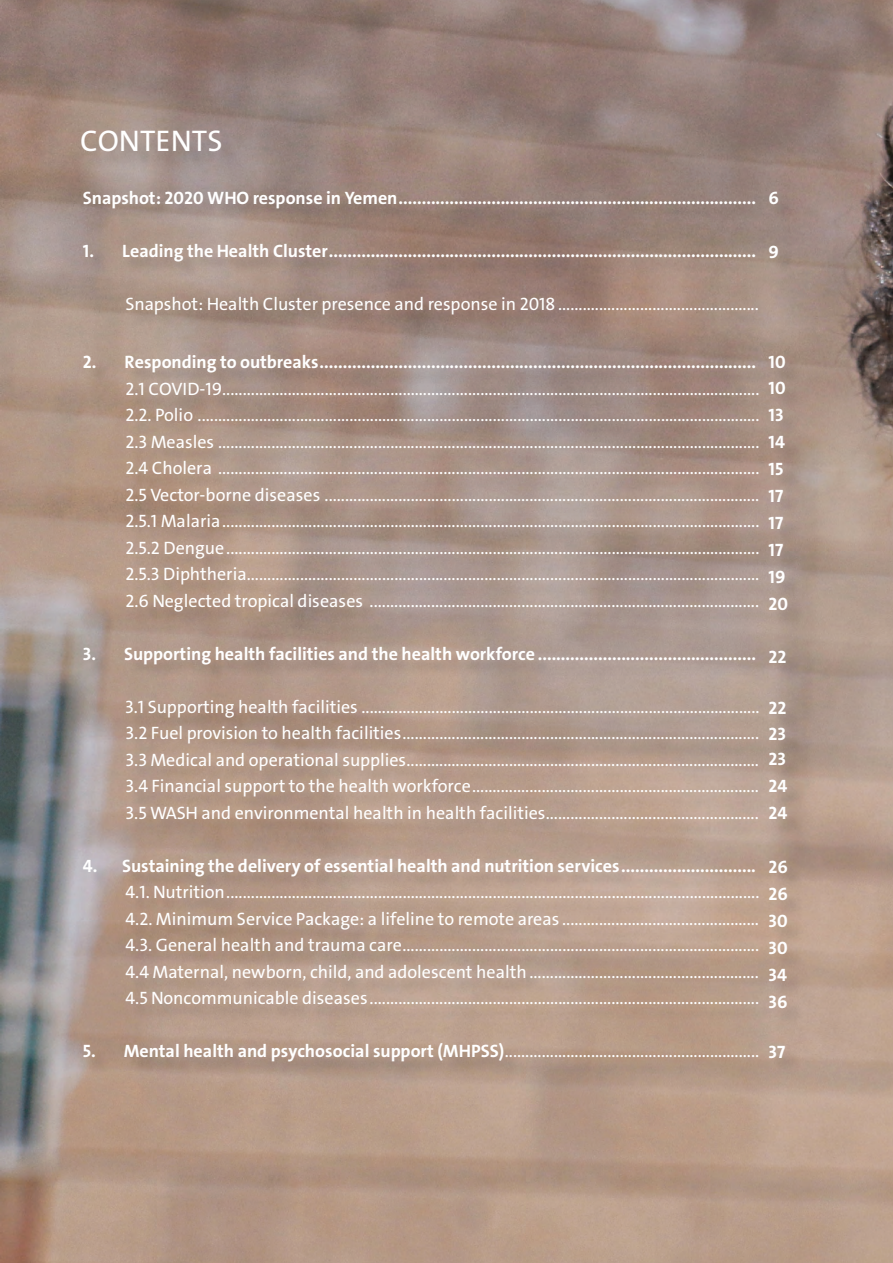
<style>
.page{position:relative;width:893px;height:1263px;background:#fff}
.page>*{position:absolute;margin:0;border:0;box-sizing:border-box;transform-origin:0 0}
.t1{font:30px "Bahij The Sans Arabic";color:#fff}
.t2{font:18px/26.5px "Bahij The Sans Arabic";color:#fff;text-align:justify}
.t3{font:700 18px/26.8px "Bahij The Sans Arabic";color:#fff;text-align:justify}
.s1{font-weight:700}
</style>
<div class="page">
<img style="left:0;top:0;width:893px;height:1263px">
<div style="left:84px;top:133px;width:155px;height:37px;background:#231f20;opacity:.2"></div>
<div style="left:86px;top:193px;width:690px;height:887px;background:#231f20;opacity:.2"></div>
<div style="left:772px;top:194px;width:34px;height:882px;background:#231f20;opacity:.2"></div>
<h1 class="t1" style="left:80px;top:117px;width:144px">CONTENTS</h1>
<p class="t3" style="left:83px;top:184px;width:675px">Snapshot: 2020 WHO response in Yemen.............................................................................</p>
<p class="t3" style="left:83px;top:237px;width:675px">1. Leading the Health Cluster............................................................................................</p>
<p class="t2" style="left:125px;top:291px;width:635px">Snapshot: Health Cluster presence and response in 2018 .................................................</p>
<p class="t3" style="left:769px;top:184px;width:12px">6</p>
<p class="t3" style="left:769px;top:238px;width:12px">9</p>
<p class="t3" style="left:83px;top:349px;width:675px">2. Responding to outbreaks..............................................................................................</p>
<p class="t2" style="left:125px;top:376px;width:636px">2.1 COVID-19...................................................................................................................................<br>2.2. Polio .........................................................................................................................................<br>2.3 Measles ....................................................................................................................................<br>2.4 Cholera ....................................................................................................................................<br>2.5 Vector-borne diseases ..........................................................................................................<br>2.5.1 Malaria...................................................................................................................................<br>2.5.2 Dengue..................................................................................................................................<br>2.5.3 Diphtheria.............................................................................................................................<br>2.6 Neglected tropical diseases ...............................................................................................</p>
<p class="t3" style="left:83px;top:640px;width:675px">3. Supporting health facilities and the health workforce ...............................................</p>
<p class="t2" style="left:125px;top:694px;width:636px">3.1 Supporting health facilities .................................................................................................<br>3.2 Fuel provision to health facilities.......................................................................................<br>3.3 Medical and operational supplies......................................................................................<br>3.4 Financial support to the health workforce......................................................................<br>3.5 WASH and environmental health in health facilities....................................................</p>
<p class="t3" style="left:83px;top:852px;width:674px">4. Sustaining the delivery of essential health and nutrition services.............................</p>
<p class="t2" style="left:125px;top:879px;width:635px">4.1. Nutrition..................................................................................................................................<br>4.2. Minimum Service Package: a lifeline to remote areas ................................................<br>4.3. General health and trauma care.......................................................................................<br>4.4 Maternal, newborn, child, and adolescent health ........................................................<br>4.5 Noncommunicable diseases...............................................................................................</p>
<p class="t2" style="left:83px;top:1038px;width:678px"><span class="s1">5. Mental health and psychosocial support (MHPSS)</span>..............................................................</p>
<p class="t3" style="left:769px;top:349px;width:21px;text-align:left">10<br>10<br>13<br>14<br>15<br>17<br>17<br>17<br>19<br>20</p>
<p class="t3" style="left:769px;top:643px;width:19px">22</p>
<p class="t3" style="left:769px;top:695px;width:20px;line-height:26.2px">22<br>23<br>23<br>24<br>24</p>
<p class="t3" style="left:769px;top:853px;width:21px">26<br>26<br>30<br>30<br>34<br>36</p>
<p class="t3" style="left:769px;top:1038px;width:18px">37</p>
</div>
